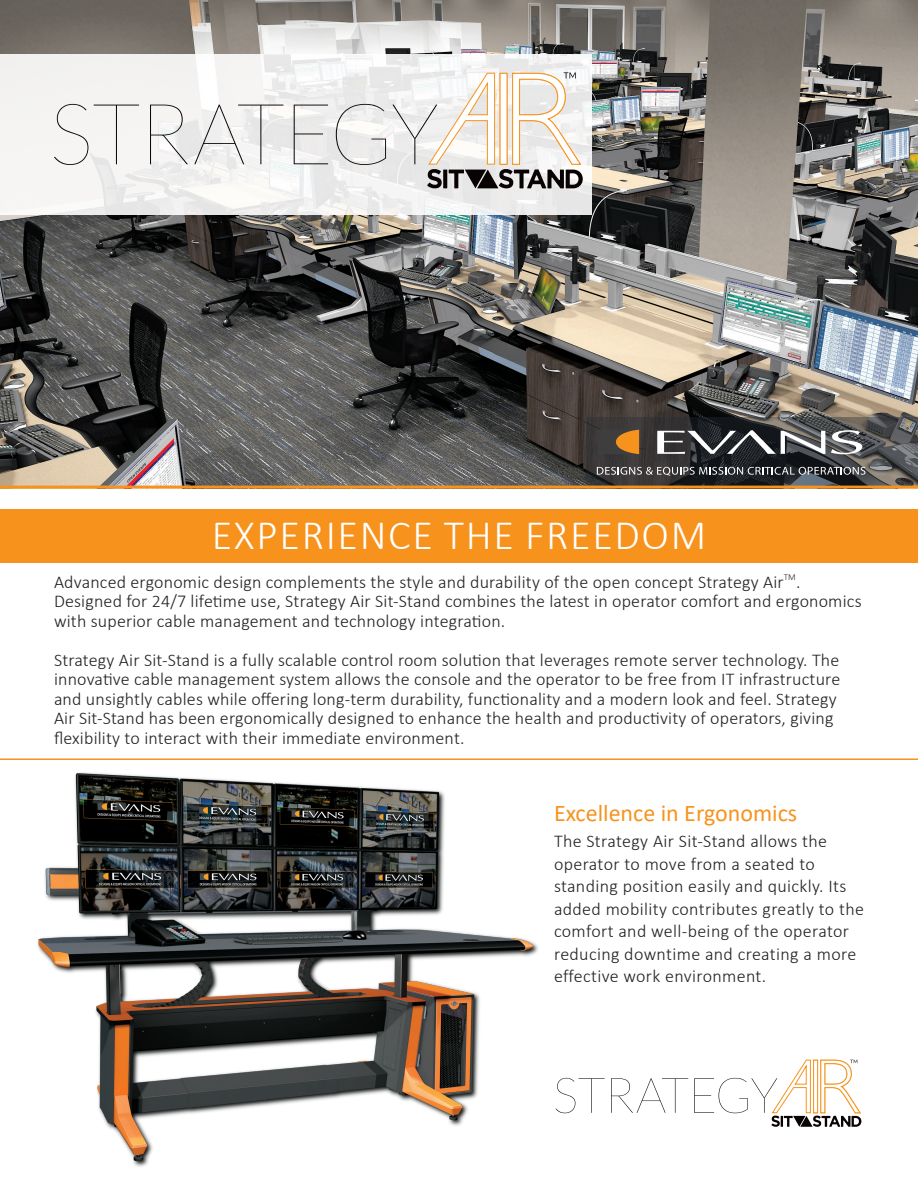
<style>
.page{position:relative;width:918px;height:1188px;background:#fff}
.page>*{position:absolute;margin:0;border:0;box-sizing:border-box;transform-origin:0 0}
.t1{font:300 42px "Calibri";letter-spacing:.04em;color:#fff}
.t2{font:24px "Calibri";color:#f7931d}
.t3{font:300 18px/19.5px "Calibri";letter-spacing:.01em;color:#231f20}
</style>
<div class="page">
<img style="left:37px;top:772px;width:519px;height:395px">
<img style="left:0;top:0;width:918px;height:486px">
<div style="left:0;top:54px;width:592px;height:160px;background:linear-gradient(to bottom,#f2f2f1,#f0f0ef)"></div>
<div style="left:0;top:509px;width:918px;height:54px;background:#f7931d"></div>
<svg style="left:54px;top:104px;width:34px;height:61px"></svg>
<svg style="left:94px;top:105px;width:45px;height:59px"></svg>
<svg style="left:150px;top:105px;width:38px;height:59px"></svg>
<svg style="left:194px;top:105px;width:89px;height:59px"></svg>
<svg style="left:294px;top:105px;width:34px;height:59px"></svg>
<svg style="left:336px;top:104px;width:50px;height:61px"></svg>
<svg style="left:392px;top:72px;width:191px;height:116px"></svg>
<svg style="left:556px;top:1078px;width:49px;height:35px"></svg>
<svg style="left:611px;top:1078px;width:77px;height:35px"></svg>
<svg style="left:694px;top:1060px;width:167px;height:67px"></svg>
<svg style="left:586px;top:418px;width:332px;height:68px;background:#3f3f3f"></svg>
<svg style="left:657px;top:430px;width:168px;height:24px"></svg>
<svg style="left:597px;top:429px;width:42px;height:25px"></svg>
<svg style="left:831px;top:430px;width:31px;height:24px"></svg>
<svg style="left:597px;top:467px;width:269px;height:9px;background:#636466"></svg>
<hr style="left:0;top:758px;width:918px;height:2px;background:#f7931d">
<hr style="left:0;top:486px;width:918px;height:3px;background:#f7931d">
<p class="t1" style="left:212px;top:509px;width:496px">EXPERIENCE THE FREEDOM</p>
<p class="t3" style="left:54px;top:572px;width:809px">Advanced ergonomic design complements the style and durability of the open concept Strategy Air<sup>TM</sup>.<br>Designed for 24/7 lifetime use, Strategy Air Sit-Stand combines the latest in operator comfort and ergonomics with superior cable management and technology integration.</p>
<p class="t3" style="left:54px;top:650px;width:788px">Strategy Air Sit-Stand is a fully scalable control room solution that leverages remote server technology. The innovative cable management system allows the console and the operator to be free from IT infrastructure and unsightly cables while offering long-term durability, functionality and a modern look and feel. Strategy Air Sit-Stand has been ergonomically designed to enhance the health and productivity of operators, giving flexibility to interact with their immediate environment.</p>
<p class="t2" style="left:554px;top:797px;width:245px">Excellence in Ergonomics</p>
<p class="t3" style="left:554px;top:830px;width:311px;line-height:22.5px">The Strategy Air Sit-Stand allows the operator to move from a seated to standing position easily and quickly. Its added mobility contributes greatly to the comfort and well-being of the operator reducing downtime and creating a more effective work environment.</p>
</div>
